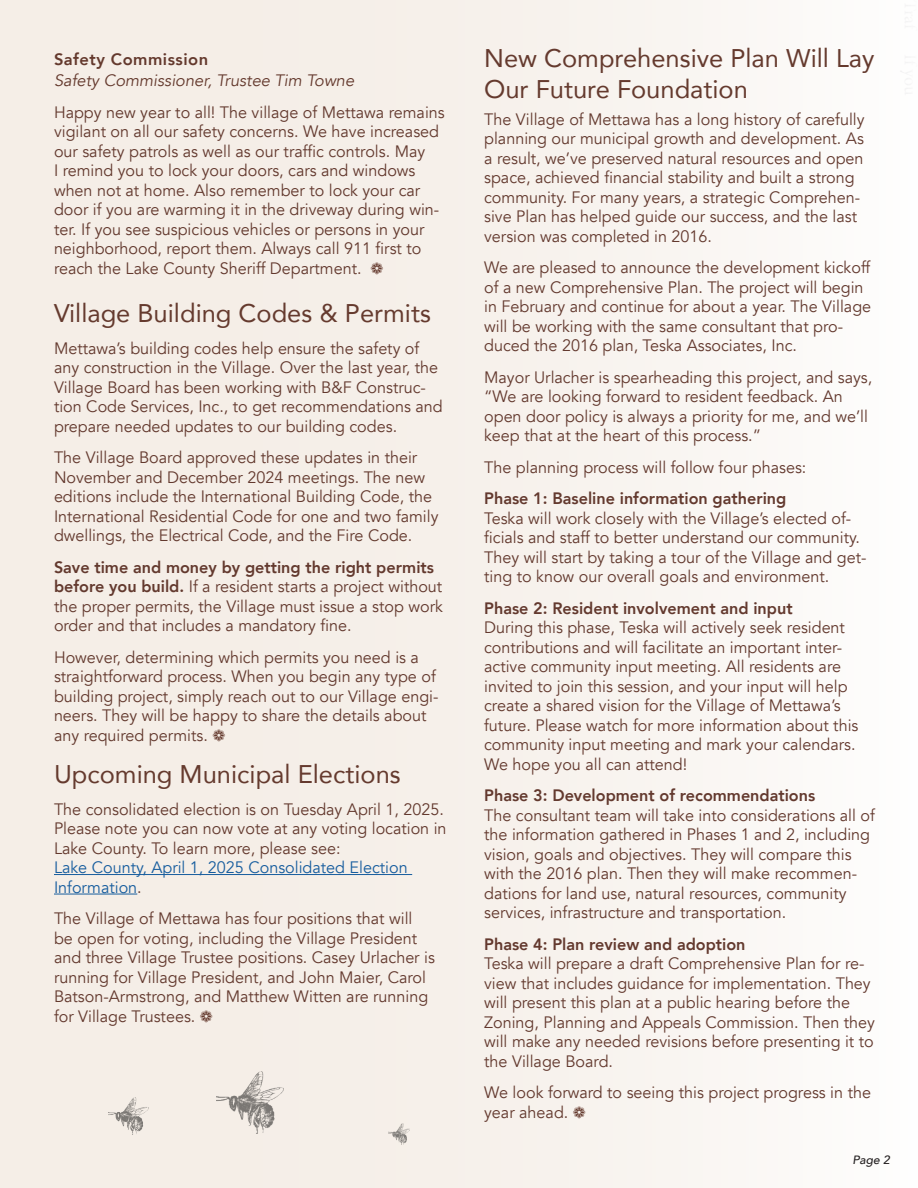
<style>
.page{position:relative;width:918px;height:1188px;background:#f5eee7}
.page>*{position:absolute;margin:0;border:0;box-sizing:border-box;transform-origin:0 0}
.t1{font:25.5px/30.6px "Avenir";color:#653a2e}
.t2{font:16.5px/19.5px "Avenir";color:#63392e}
.t3{font:italic 16.5px/21px "Avenir";color:#64392d}
.t4{font:italic 500 12px "Avenir";color:#231f20}
.s1{font-weight:800;font-style:normal}
.s2{font-weight:800}
.s3{color:#175d9e}
</style>
<div class="page">
<hr style="left:54px;top:874px;width:358px;height:1px;background:#175d9e">
<hr style="left:54px;top:894px;width:83px;height:1px;background:#175d9e">
<img style="left:108px;top:1098px;width:40px;height:36px">
<img style="left:389px;top:1123px;width:21px;height:22px">
<img style="left:216px;top:1072px;width:68px;height:62px">
<p class="t3" style="left:54px;top:49px;width:302px"><span class="s1">Safety Commission<br></span>Safety Commissioner, Trustee Tim Towne</p>
<p class="t2" style="left:54px;top:102px;width:392px">Happy new year to all! The village of Mettawa remains vigilant on all our safety concerns. We have increased our safety patrols as well as our traffic controls. May<br>I remind you to lock your doors, cars and windows when not at home. Also remember to lock your car door if you are warming it in the driveway during win&shy;ter. If you see suspicious vehicles or persons in your neighborhood, report them. Always call 911 first to reach the Lake County Sheriff Department.</p>
<p class="t1" style="left:54px;top:297px;width:378px">Village Building Codes &amp; Permits</p>
<p class="t2" style="left:54px;top:339px;width:390px">Mettawa’s building codes help ensure the safety of any construction in the Village. Over the last year, the Village Board has been working with B&amp;F Construc&shy;tion Code Services, Inc., to get recommendations and prepare needed updates to our building codes.</p>
<p class="t2" style="left:54px;top:448px;width:386px">The Village Board approved these updates in their November and December 2024 meetings. The new editions include the International Building Code, the International Residential Code for one and two family dwellings, the Electrical Code, and the Fire Code.</p>
<p class="t2" style="left:54px;top:558px;width:390px"><span class="s2">Save time and money by getting the right permits before you build.</span> If a resident starts a project without the proper permits, the Village must issue a stop work order and that includes a mandatory fine.</p>
<p class="t2" style="left:54px;top:648px;width:386px">However, determining which permits you need is a straightforward process. When you begin any type of building project, simply reach out to our Village engi&shy;neers. They will be happy to share the details about any required permits.</p>
<p class="t1" style="left:54px;top:758px;width:348px">Upcoming Municipal Elections</p>
<p class="t2" style="left:54px;top:800px;width:394px">The consolidated election is on Tuesday April 1, 2025.<br>Please note you can now vote at any voting location in Lake County. To learn more, please see:<br><span class="s3">Lake County, April 1, 2025 Consolidated Election Information</span>.</p>
<p class="t2" style="left:54px;top:909px;width:382px">The Village of Mettawa has four positions that will be open for voting, including the Village President and three Village Trustee positions. Casey Urlacher is running for Village President, and John Maier, Carol Batson-Armstrong, and Matthew Witten are running for Village Trustees.</p>
<p class="t1" style="left:484px;top:42px;width:392px">New Comprehensive Plan Will Lay<br>Our Future Foundation</p>
<p class="t2" style="left:484px;top:109px;width:382px">The Village of Mettawa has a long history of carefully planning our municipal growth and development. As a result, we’ve preserved natural resources and open space, achieved financial stability and built a strong community. For many years, a strategic Comprehen&shy;sive Plan has helped guide our success, and the last version was completed in 2016.</p>
<p class="t2" style="left:484px;top:258px;width:389px">We are pleased to announce the development kickoff of a new Comprehensive Plan. The project will begin in February and continue for about a year. The Village will be working with the same consultant that pro&shy;duced the 2016 plan, Teska Associates, Inc.</p>
<p class="t2" style="left:484px;top:367px;width:390px">Mayor Urlacher is spearheading this project, and says, “We are looking forward to resident feedback. An open door policy is always a priority for me, and we’ll keep that at the heart of this process.”</p>
<p class="t2" style="left:484px;top:457px;width:324px">The planning process will follow four phases:</p>
<p class="t2" style="left:484px;top:489px;width:384px"><span class="s2">Phase 1: Baseline information gathering<br></span>Teska will work closely with the Village’s elected of&shy;ficials and staff to better understand our community.<br>They will start by taking a tour of the Village and get&shy;ting to know our overall goals and environment.</p>
<p class="t2" style="left:484px;top:598px;width:376px"><span class="s2">Phase 2: Resident involvement and input<br></span>During this phase, Teska will actively seek resident contributions and will facilitate an important inter&shy;active community input meeting. All residents are invited to join this session, and your input will help create a shared vision for the Village of Mettawa’s future. Please watch for more information about this community input meeting and mark your calendars.<br>We hope you all can attend!</p>
<p class="t2" style="left:484px;top:786px;width:392px"><span class="s2">Phase 3: Development of recommendations<br></span>The consultant team will take into considerations all of the information gathered in Phases 1 and 2, including vision, goals and objectives. They will compare this with the 2016 plan. Then they will make recommen&shy;dations for land use, natural resources, community services, infrastructure and transportation.</p>
<p class="t2" style="left:484px;top:934px;width:392px"><span class="s2">Phase 4: Plan review and adoption<br></span>Teska will prepare a draft Comprehensive Plan for re&shy;view that includes guidance for implementation. They will present this plan at a public hearing before the Zoning, Planning and Appeals Commission. Then they will make any needed revisions before presenting it to the Village Board.</p>
<p class="t2" style="left:484px;top:1083px;width:388px">We look forward to seeing this project progress in the year ahead.</p>
<p class="t4" style="left:852px;top:1153px;width:39px">Page 2</p>
</div>
